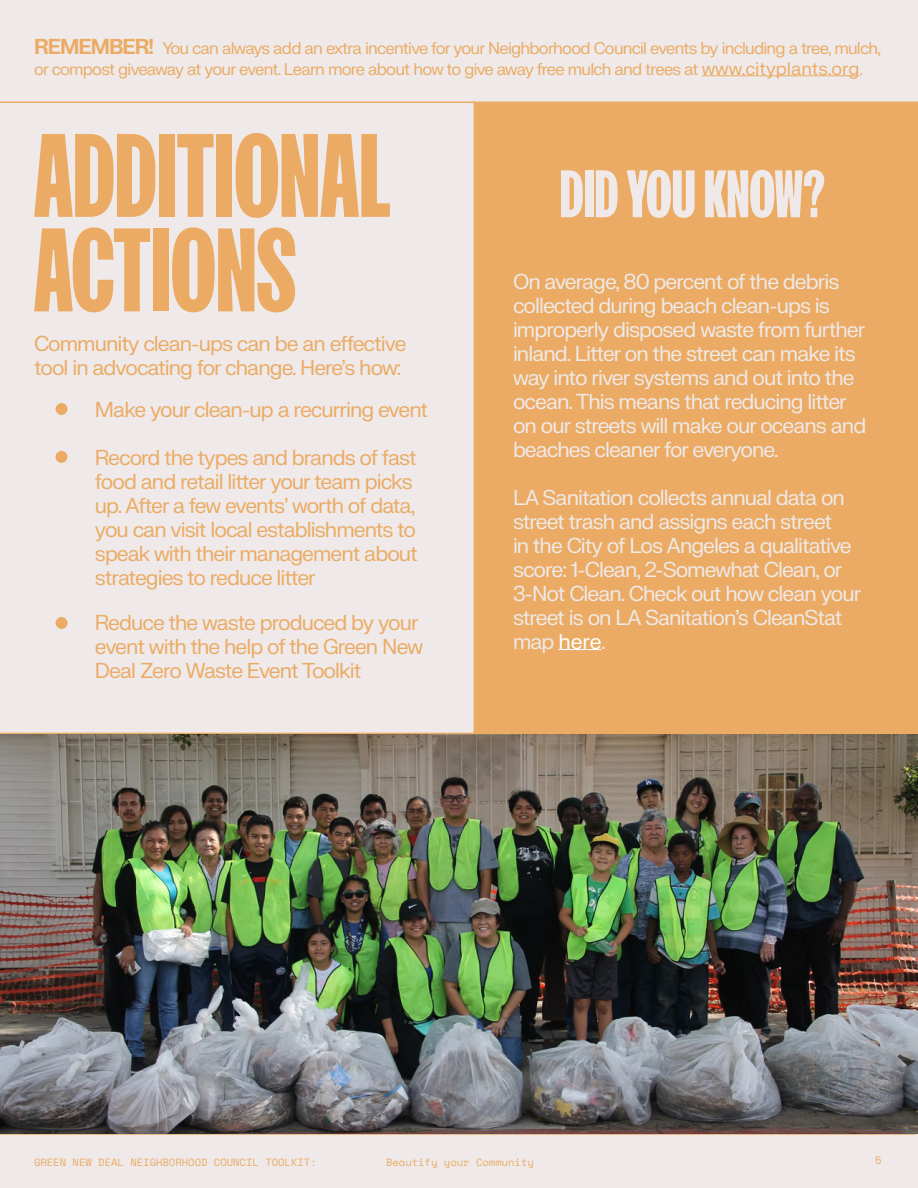
<style>
.page{position:relative;width:918px;height:1188px;background:#efeae9}
.page>*{position:absolute;margin:0;border:0;box-sizing:border-box;transform-origin:0 0}
.t1{font:114px/94.5px "FK Screamer Legacy Trial Upright";color:#ebab64}
.t2{font:64.5px "FK Screamer Legacy Trial Upright";color:#efeae9}
.t3{font:21px/24px "FK Grotesk Neue Trial";letter-spacing:-.045em;color:#efeae9}
.t4{font:21px/24px "FK Grotesk Neue Trial";letter-spacing:-.045em;color:#ebab64}
.t5{font:16.5px "FK Grotesk Neue Trial";letter-spacing:-.045em;color:#ebab64}
.t6{font:10.5px "Space Mono";color:#ebab64}
.s1{font-weight:700;font-size:21px}
.s2{font-size:18px}
.s3{color:#fff}
</style>
<div class="page">
<hr style="left:474px;top:102px;width:1px;height:1032px;background:#ebab64">
<hr style="left:0;top:102px;width:918px;height:1px;background:#ebab64">
<hr style="left:0;top:1133px;width:916px;height:2px;background:#ebab64">
<hr style="left:702px;top:76px;width:158px;height:1px;background:#ebab64">
<div style="left:56px;top:403px;width:12px;height:12px;background:#ebab64;border-radius:50%"></div>
<div style="left:56px;top:617px;width:12px;height:12px;background:#ebab64;border-radius:50%"></div>
<div style="left:55px;top:451px;width:12px;height:12px;background:#ebab64;border-radius:50%"></div>
<hr style="left:0;top:733px;width:918px;height:1px;background:#ebab64">
<div style="left:475px;top:103px;width:443px;height:630px;background:#ebab64"></div>
<hr style="left:558px;top:649px;width:43px;height:1px;background:#fff">
<img style="left:0;top:734px;width:918px;height:399px">
<p class="t5" style="left:34px;top:41px;width:848px"><span class="s1">REMEMBER!</span> You can always add an extra incentive for your Neighborhood Council events by including a tree, mulch,</p>
<p class="t5" style="left:34px;top:62px;width:831px">or compost giveaway at your event. Learn more about how to give away free mulch and trees at <span class="s2">www.cityplants.org</span>.</p>
<p class="t1" style="left:34px;top:135px;width:358px">ADDITIONAL<br>ACTIONS</p>
<p class="t4" style="left:34px;top:333px;width:374px">Community clean-ups can be an effective tool in advocating for change. Here's how:</p>
<p class="t4" style="left:95px;top:399px;width:335px">Make your clean-up a recurring event</p>
<p class="t4" style="left:95px;top:447px;width:325px">Record the types and brands of fast food and retail litter your team picks up. After a few events' worth of data, you can visit local establishments to speak with their management about strategies to reduce litter</p>
<p class="t4" style="left:95px;top:612px;width:330px">Reduce the waste produced by your event with the help of the Green New<br>Deal Zero Waste Event Toolkit</p>
<p class="t2" style="left:560px;top:166px;width:267px">DID YOU KNOW?</p>
<p class="t3" style="left:513px;top:271px;width:355px">On average, 80 percent of the debris collected during beach clean-ups is improperly disposed waste from further inland. Litter on the street can make its way into river systems and out into the ocean. This means that reducing litter on our streets will make our oceans and beaches cleaner for everyone.</p>
<p class="t3" style="left:513px;top:487px;width:350px">LA Sanitation collects annual data on street trash and assigns each street<br>in the City of Los Angeles a qualitative score: 1-Clean, 2-Somewhat Clean, or 3-Not Clean. Check out how clean your street is on LA Sanitation's CleanStat map <span class="s3">here</span>.</p>
<p class="t6" style="left:34px;top:1154px;width:284px">GREEN NEW DEAL NEIGHBORHOOD COUNCIL TOOLKIT:</p>
<p class="t6" style="left:386px;top:1154px;width:149px">Beautify your Community</p>
<p class="t6" style="left:875px;top:1152px;width:8px">5</p>
</div>
